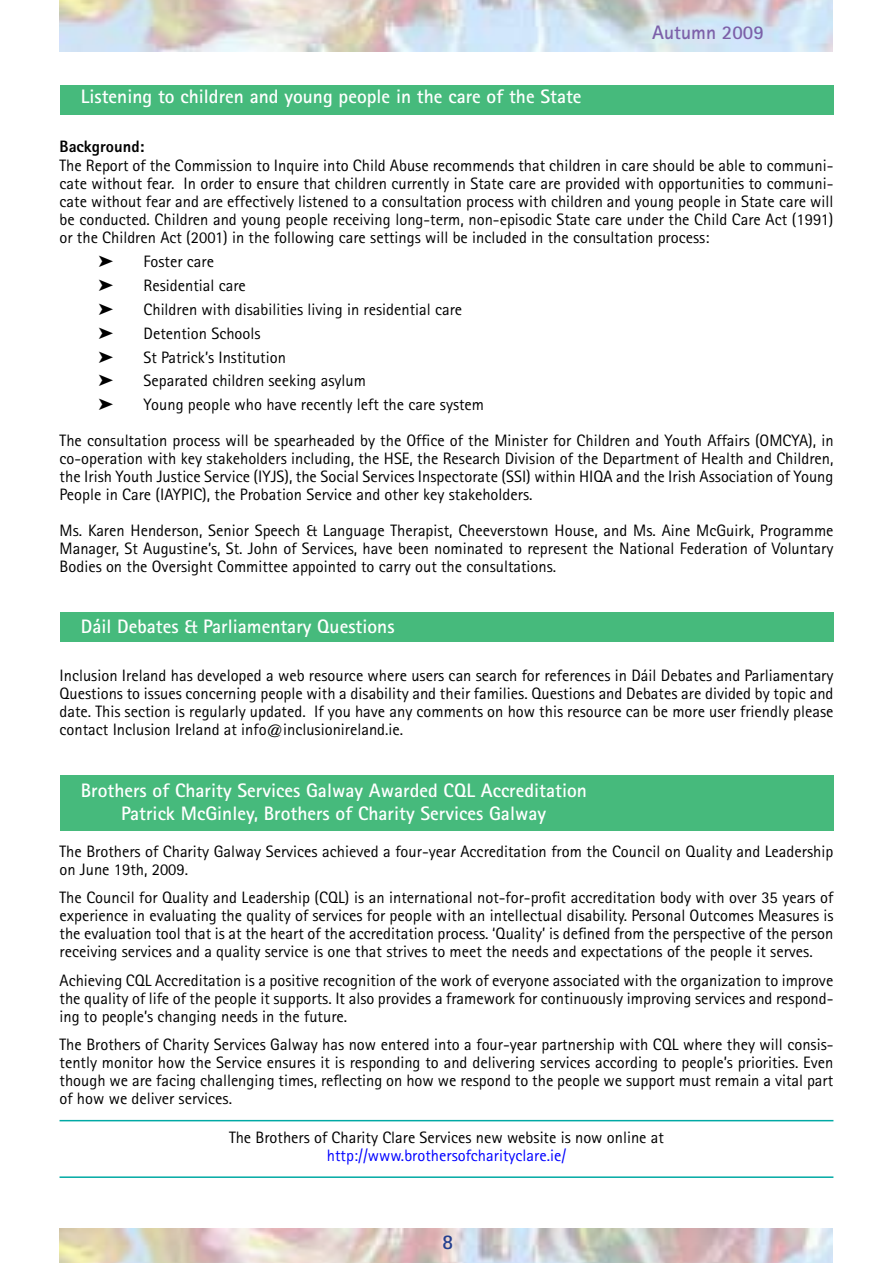
<style>
.page{position:relative;width:893px;height:1263px;background:#fff}
.page>*{position:absolute;margin:0;border:0;box-sizing:border-box;transform-origin:0 0}
.t1{font:700 21px "Rotis Sans Serif";color:#25408f}
.t2{font:700 19.5px/23.5px "Rotis Sans Serif";color:#fff;text-align:center}
.t3{font:700 19.5px "Rotis Sans Serif";color:#7c60a9}
.t4{font:16.5px/18px "Rotis Sans Serif";color:#000;text-align:justify}
.t5{font:16.5px "Rotis Sans Serif";color:#00f}
.t6{font:800 16.5px "Rotis Sans Serif";color:#000}
</style>
<div class="page">
<img style="left:60px;top:0;width:772px;height:52px">
<img style="left:60px;top:1228px;width:772px;height:35px">
<div style="left:60px;top:85px;width:773px;height:29px;background:#46ba7c"></div>
<div style="left:60px;top:775px;width:773px;height:56px;background:#46ba7c"></div>
<div style="left:60px;top:612px;width:773px;height:29px;background:#46ba7c"></div>
<hr style="left:60px;top:1120px;width:773px;height:1px;background:#00a9a4">
<hr style="left:60px;top:1176px;width:773px;height:2px;background:#00a9a4">
<p class="t3" style="left:652px;top:20px;width:113px">Autumn 2009</p>
<p class="t2" style="left:81px;top:85px;width:502px">Listening to children and young people in the care of the State</p>
<p class="t6" style="left:60px;top:135px;width:86px">Background:</p>
<p class="t4" style="left:60px;top:157px;width:775px">The Report of the Commission to Inquire into Child Abuse recommends that children in care should be able to communi&shy;cate without fear. In order to ensure that children currently in State care are provided with opportunities to communi&shy;cate without fear and are effectively listened to a consultation process with children and young people in State care will be conducted. Children and young people receiving long-term, non-episodic State care under the Child Care Act (1991) or the Children Act (2001) in the following care settings will be included in the consultation process:</p>
<p class="t4" style="left:144px;top:253px;width:72px">Foster care</p>
<p class="t4" style="left:144px;top:276px;width:104px">Residential care</p>
<p class="t4" style="left:144px;top:300px;width:320px">Children with disabilities living in residential care</p>
<p class="t4" style="left:144px;top:324px;width:118px">Detention Schools</p>
<p class="t4" style="left:144px;top:348px;width:144px">St Patrick’s Institution</p>
<p class="t4" style="left:144px;top:372px;width:224px">Separated children seeking asylum</p>
<p class="t4" style="left:60px;top:386px;width:775px;line-height:36px;text-indent:84px">Young people who have recently left the care system<br>The consultation process will be spearheaded by the Office of the Minister for Children and Youth Affairs (OMCYA), in</p>
<p class="t4" style="left:60px;top:449px;width:775px">co-operation with key stakeholders including, the HSE, the Research Division of the Department of Health and Children, the Irish Youth Justice Service (IYJS), the Social Services Inspectorate (SSI) within HIQA and the Irish Association of Young People in Care (IAYPIC), the Probation Service and other key stakeholders.</p>
<p class="t4" style="left:60px;top:521px;width:775px">Ms. Karen Henderson, Senior Speech &amp; Language Therapist, Cheeverstown House, and Ms. Aine McGuirk, Programme Manager, St Augustine’s, St. John of Services, have been nominated to represent the National Federation of Voluntary Bodies on the Oversight Committee appointed to carry out the consultations.</p>
<p class="t2" style="left:81px;top:614px;width:315px">Dáil Debates &amp; Parliamentary Questions</p>
<p class="t4" style="left:60px;top:667px;width:775px">Inclusion Ireland has developed a web resource where users can search for references in Dáil Debates and Parliamentary Questions to issues concerning people with a disability and their families. Questions and Debates are divided by topic and date. This section is regularly updated. If you have any comments on how this resource can be more user friendly please contact Inclusion Ireland at info@inclusionireland.ie.</p>
<p class="t2" style="left:81px;top:778px;width:508px">Brothers of Charity Services Galway Awarded CQL Accreditation<br>Patrick McGinley, Brothers of Charity Services Galway</p>
<p class="t4" style="left:60px;top:842px;width:775px">The Brothers of Charity Galway Services achieved a four-year Accreditation from the Council on Quality and Leadership on June 19th, 2009.</p>
<p class="t4" style="left:60px;top:889px;width:775px">The Council for Quality and Leadership (CQL) is an international not-for-profit accreditation body with over 35 years of experience in evaluating the quality of services for people with an intellectual disability. Personal Outcomes Measures is the evaluation tool that is at the heart of the accreditation process. ‘Quality’ is defined from the perspective of the person receiving services and a quality service is one that strives to meet the needs and expectations of the people it serves.</p>
<p class="t4" style="left:60px;top:971px;width:775px">Achieving CQL Accreditation is a positive recognition of the work of everyone associated with the organization to improve the quality of life of the people it supports. It also provides a framework for continuously improving services and respond&shy;ing to people’s changing needs in the future.</p>
<p class="t4" style="left:60px;top:1036px;width:775px">The Brothers of Charity Services Galway has now entered into a four-year partnership with CQL where they will consis&shy;tently monitor how the Service ensures it is responding to and delivering services according to people’s priorities. Even though we are facing challenging times, reflecting on how we respond to the people we support must remain a vital part of how we deliver services.</p>
<p class="t4" style="left:229px;top:1129px;width:436px">The Brothers of Charity Clare Services new website is now online at</p>
<p class="t5" style="left:327px;top:1146px;width:241px">http://www.brothersofcharityclare.ie/</p>
<p class="t1" style="left:442px;top:1228px;width:13px">8</p>
</div>
